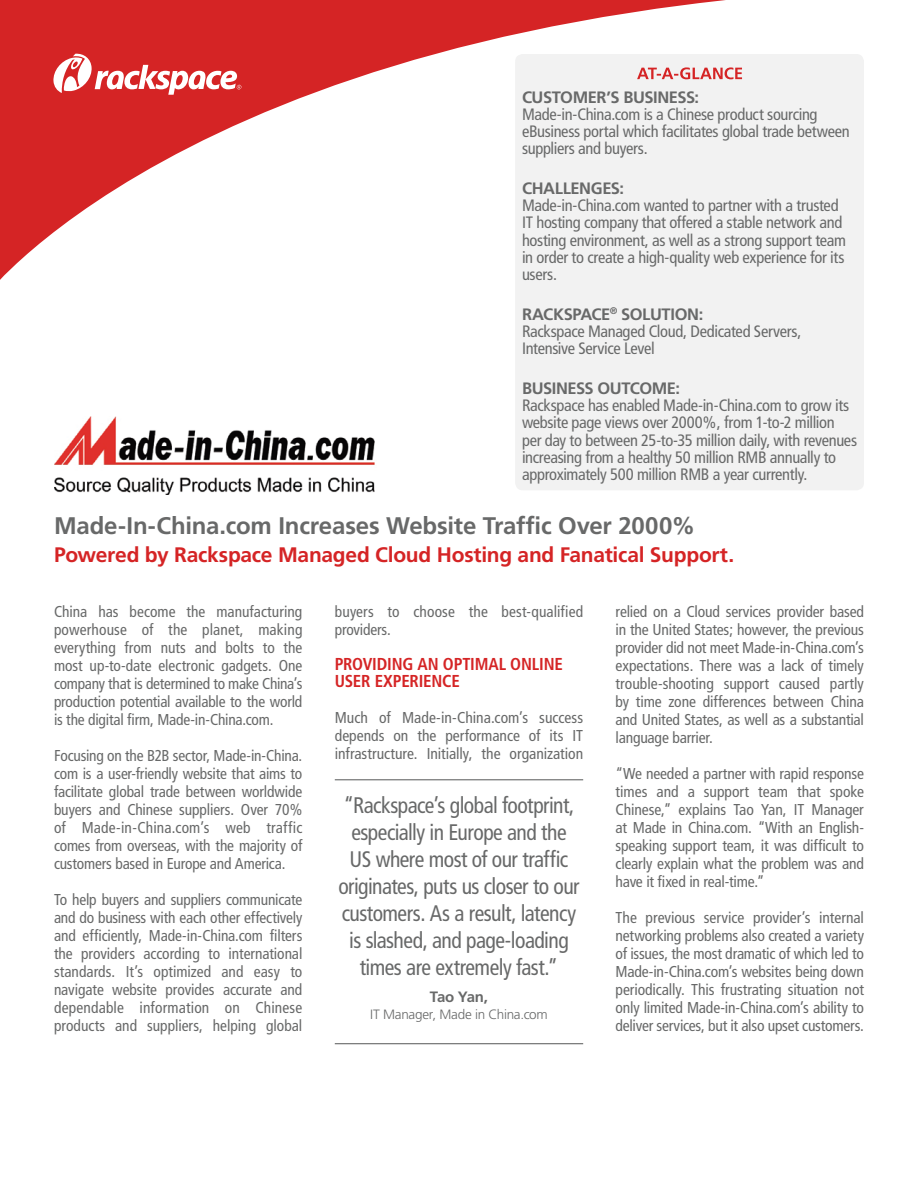
<style>
.page{position:relative;width:918px;height:1188px;background:#fff}
.page>*{position:absolute;margin:0;border:0;box-sizing:border-box;transform-origin:0 0}
.t1{font:700 24px "Frutiger";letter-spacing:-.01em;color:#686969}
.t2{font:condensed 22.5px/27px "Frutiger";letter-spacing:-.025em;color:#686969;text-align:center;scale:.96 1}
.t3{font:700 21px "Frutiger";letter-spacing:-.015em;color:#d52425}
.t4{font:700 condensed 17.25px/17.2px "Frutiger";letter-spacing:-.01em;color:#d52425}
.t5{font:condensed 16.5px/17.2px "Frutiger";letter-spacing:-.02em;color:#686969}
.t6{font:700 16.5px "Frutiger";letter-spacing:-.025em;color:#686969}
.t7{font:condensed 15.75px/18px "Frutiger";letter-spacing:-.01em;color:#686969;text-align:justify}
.t8{font:700 15px "Frutiger";letter-spacing:-.045em;color:#686969}
.t9{font:300 13.5px "Frutiger";letter-spacing:-.015em;color:#686969}
.s1{font-weight:700;font-stretch:normal}
</style>
<div class="page">
<svg style="left:0;top:0;width:726px;height:280px"></svg>
<svg style="left:53px;top:53px;width:189px;height:42px"></svg>
<div style="left:515px;top:54px;width:349px;height:436px;background:#f2f2f2;border-radius:8px"></div>
<svg style="left:637px;top:67px;width:105px;height:12px"></svg>
<hr style="left:335px;top:779px;width:248px;height:1px;background:#686969">
<hr style="left:335px;top:1043px;width:248px;height:1px;background:#686969">
<img style="left:54px;top:417px;width:321px;height:77px">
<p class="t6" style="left:522px;top:87px;width:179px">CUSTOMER’S BUSINESS:</p>
<p class="t5" style="left:522px;top:106px;width:329px">Made-in-China.com is a Chinese product sourcing eBusiness portal which facilitates global trade between suppliers and buyers.</p>
<p class="t6" style="left:522px;top:178px;width:103px">CHALLENGES:</p>
<p class="t5" style="left:522px;top:197px;width:326px">Made-in-China.com wanted to partner with a trusted IT hosting company that offered a stable network and hosting environment, as well as a strong support team in order to create a high-quality web experience for its users.</p>
<p class="t5" style="left:522px;top:305px;width:281px"><span class="s1">RACKSPACE</span><sup>®</sup> <span class="s1">SOLUTION:<br></span>Rackspace Managed Cloud, Dedicated Servers,<br>Intensive Service Level</p>
<p class="t6" style="left:522px;top:378px;width:160px">BUSINESS OUTCOME:</p>
<p class="t5" style="left:522px;top:397px;width:337px">Rackspace has enabled Made-in-China.com to grow its website page views over 2000%, from 1-to-2 million per day to between 25-to-35 million daily, with revenues increasing from a healthy 50 million RMB annually to approximately 500 million RMB a year currently.</p>
<h1 class="t1" style="left:54px;top:512px;width:643px">Made-In-China.com Increases Website Traffic Over 2000%</h1>
<h3 class="t3" style="left:54px;top:543px;width:682px">Powered by Rackspace Managed Cloud Hosting and Fanatical Support.</h3>
<p class="t7" style="left:54px;top:602px;width:250px">China has become the manufacturing powerhouse of the planet, making everything from nuts and bolts to the most up-to-date electronic gadgets. One company that is determined to make China’s production potential available to the world is the digital firm, Made-in-China.com.</p>
<p class="t7" style="left:54px;top:746px;width:250px">Focusing on the B2B sector, Made-in-China. com is a user-friendly website that aims to facilitate global trade between worldwide buyers and Chinese suppliers. Over 70% of Made-in-China.com’s web traffic comes from overseas, with the majority of customers based in Europe and America.</p>
<p class="t7" style="left:54px;top:890px;width:250px">To help buyers and suppliers communicate and do business with each other effectively and efficiently, Made-in-China.com filters the providers according to international standards. It’s optimized and easy to navigate website provides accurate and dependable information on Chinese products and suppliers, helping global</p>
<p class="t7" style="left:335px;top:602px;width:250px">buyers to choose the best-qualified providers.</p>
<p class="t4" style="left:335px;top:655px;width:230px">PROVIDING AN OPTIMAL ONLINE<br>USER EXPERIENCE</p>
<p class="t7" style="left:335px;top:709px;width:250px">Much of Made-in-China.com’s success depends on the performance of its IT infrastructure. Initially, the organization</p>
<p class="t7" style="left:616px;top:602px;width:250px">relied on a Cloud services provider based in the United States; however, the previous provider did not meet Made-in-China.com’s expectations. There was a lack of timely trouble-shooting support caused partly by time zone differences between China and United States, as well as a substantial language barrier.</p>
<p class="t7" style="left:616px;top:764px;width:250px">“We needed a partner with rapid response times and a support team that spoke Chinese,” explains Tao Yan, IT Manager at Made in China.com. “With an English&shy;speaking support team, it was difficult to clearly explain what the problem was and have it fixed in real-time.”</p>
<p class="t7" style="left:616px;top:908px;width:250px">The previous service provider’s internal networking problems also created a variety of issues, the most dramatic of which led to Made-in-China.com’s websites being down periodically. This frustrating situation not only limited Made-in-China.com’s ability to deliver services, but it also upset customers.</p>
<h2 class="t2" style="left:338px;top:792px;width:253px">“Rackspace’s global footprint, especially in Europe and the<br>US where most of our traffic originates, puts us closer to our customers. As a result, latency is slashed, and page-loading times are extremely fast.”</h2>
<p class="t8" style="left:430px;top:988px;width:60px">Tao Yan,</p>
<p class="t9" style="left:370px;top:1006px;width:179px">IT Manager, Made in China.com</p>
</div>
